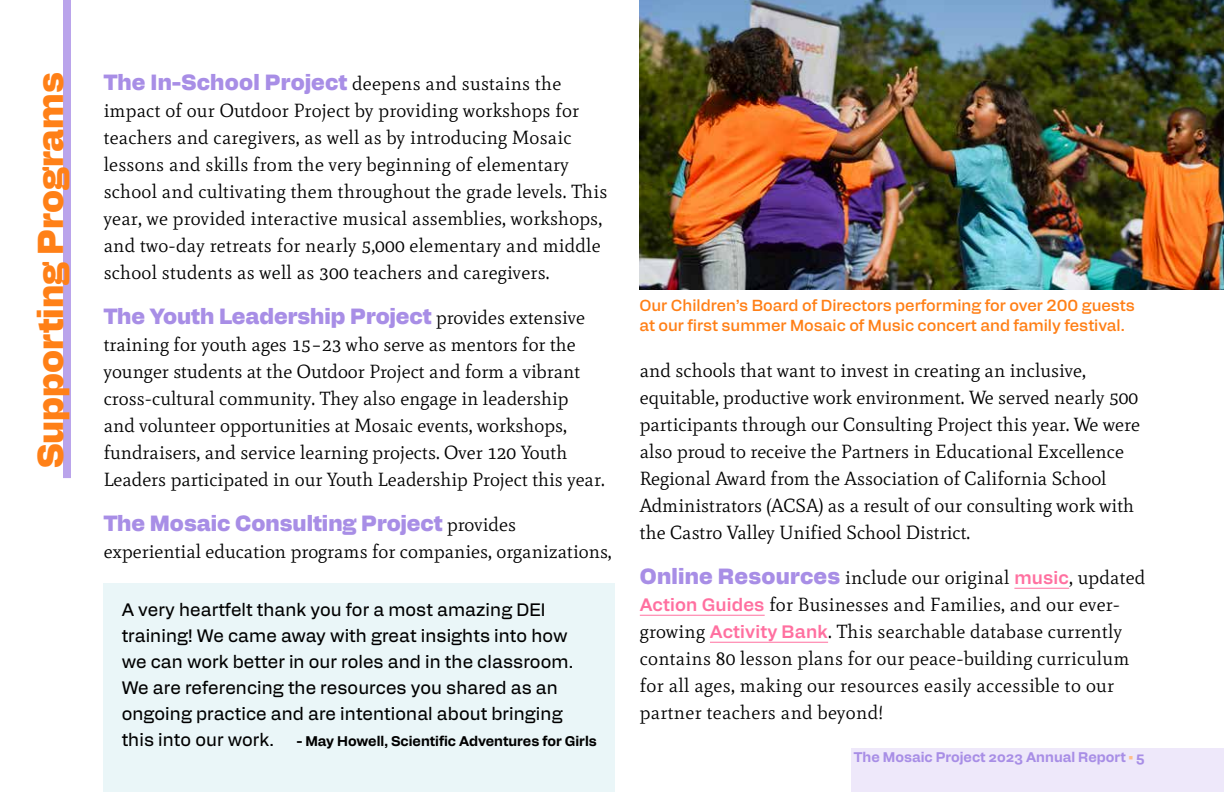
<style>
.page{position:relative;width:1224px;height:792px;background:#fff}
.page>*{position:absolute;margin:0;border:0;box-sizing:border-box;transform-origin:0 0}
.t1{font:900 36px "Alfabet";color:#ff8017}
.t2{font:900 22px "Alfabet";color:#a88ee6}
.t3{font:19px/27px "Mate";color:#000}
.t4{font:18px/26px "Alfabet";letter-spacing:.005em;color:#000}
.t5{font:500 16px/20px "Alfabet";color:#ff8017}
.t6{font:700 14px "Alfabet";color:#000}
.t7{font:700 14px "Alfabet";color:#a88ee6}
.s1{font-family:"Alfabet";font-weight:900;font-size:22px;color:#a88ee6}
.s2{font-family:"Mate";font-weight:400;font-size:19px;color:#000}
.s3{font-family:"Alfabet";font-weight:600;font-size:18px;color:#ff70a0}
.s4{font-weight:900;font-size:12px;color:#ffbf8b}
</style>
<div class="page">
<div style="left:851px;top:749px;width:373px;height:43px;background:#eee8fa"></div>
<div style="left:63px;top:0;width:8px;height:478px;background:#baa4eb"></div>
<hr style="left:1014px;top:588px;width:55px;height:1px;background:#ff70a0">
<hr style="left:640px;top:615px;width:125px;height:1px;background:#ff70a0">
<hr style="left:710px;top:642px;width:118px;height:1px;background:#ff70a0">
<img style="left:639px;top:0;width:585px;height:289px">
<div style="left:104px;top:583px;width:511px;height:209px;background:#eaf6f8"></div>
<h1 class="t1" style="left:24px;top:468px;width:398px;rotate:-90deg">Supporting Programs</h1>
<p class="t3" style="left:104px;top:70px;width:505px"><span class="s1">The In-School Project</span> deepens and sustains the impact of our Outdoor Project by providing workshops for teachers and caregivers, as well as by introducing Mosaic lessons and skills from the very beginning of elementary school and cultivating them throughout the grade levels. This year, we provided interactive musical assemblies, workshops, and two-day retreats for nearly 5,000 elementary and middle school students as well as 300 teachers and caregivers.</p>
<p class="t2" style="left:104px;top:300px;width:483px">The Youth Leadership Project <span class="s2">provides extensive</span></p>
<p class="t3" style="left:104px;top:331px;width:503px">training for youth ages 15–23 who serve as mentors for the younger students at the Outdoor Project and form a vibrant cross-cultural community. They also engage in leadership<br>and volunteer opportunities at Mosaic events, workshops, fundraisers, and service learning projects. Over 120 Youth Leaders participated in our Youth Leadership Project this year.</p>
<p class="t2" style="left:104px;top:507px;width:414px">The Mosaic Consulting Project <span class="s2">provides</span></p>
<p class="t3" style="left:104px;top:538px;width:510px">experiential education programs for companies, organizations,</p>
<p class="t4" style="left:122px;top:595px;width:453px">A very heartfelt thank you for a most amazing DEI training! We came away with great insights into how we can work better in our roles and in the classroom.<br>We are referencing the resources you shared as an ongoing practice and are intentional about bringing this into our work.</p>
<p class="t6" style="left:297px;top:730px;width:301px">- May Howell, Scientific Adventures for Girls</p>
<p class="t5" style="left:639px;top:294px;width:497px">Our Children’s Board of Directors performing for over 200 guests at our first summer Mosaic of Music concert and family festival.</p>
<p class="t3" style="left:640px;top:357px;width:502px">and schools that want to invest in creating an inclusive, equitable, productive work environment. We served nearly 500 participants through our Consulting Project this year. We were also proud to receive the Partners in Educational Excellence Regional Award from the Association of California School Administrators (ACSA) as a result of our consulting work with the Castro Valley Unified School District.</p>
<p class="t3" style="left:640px;top:564px;width:507px"><span class="s1">Online Resources</span> include our original <span class="s3">music</span>, updated <span class="s3">Action Guides</span> for Businesses and Families, and our ever&shy;growing <span class="s3">Activity Bank</span>. This searchable database currently contains 80 lesson plans for our peace-building curriculum for all ages, making our resources easily accessible to our partner teachers and beyond!</p>
<p class="t7" style="left:854px;top:747px;width:292px">The Mosaic Project 2023 Annual Report <span class="s4">•</span> 5</p>
</div>
